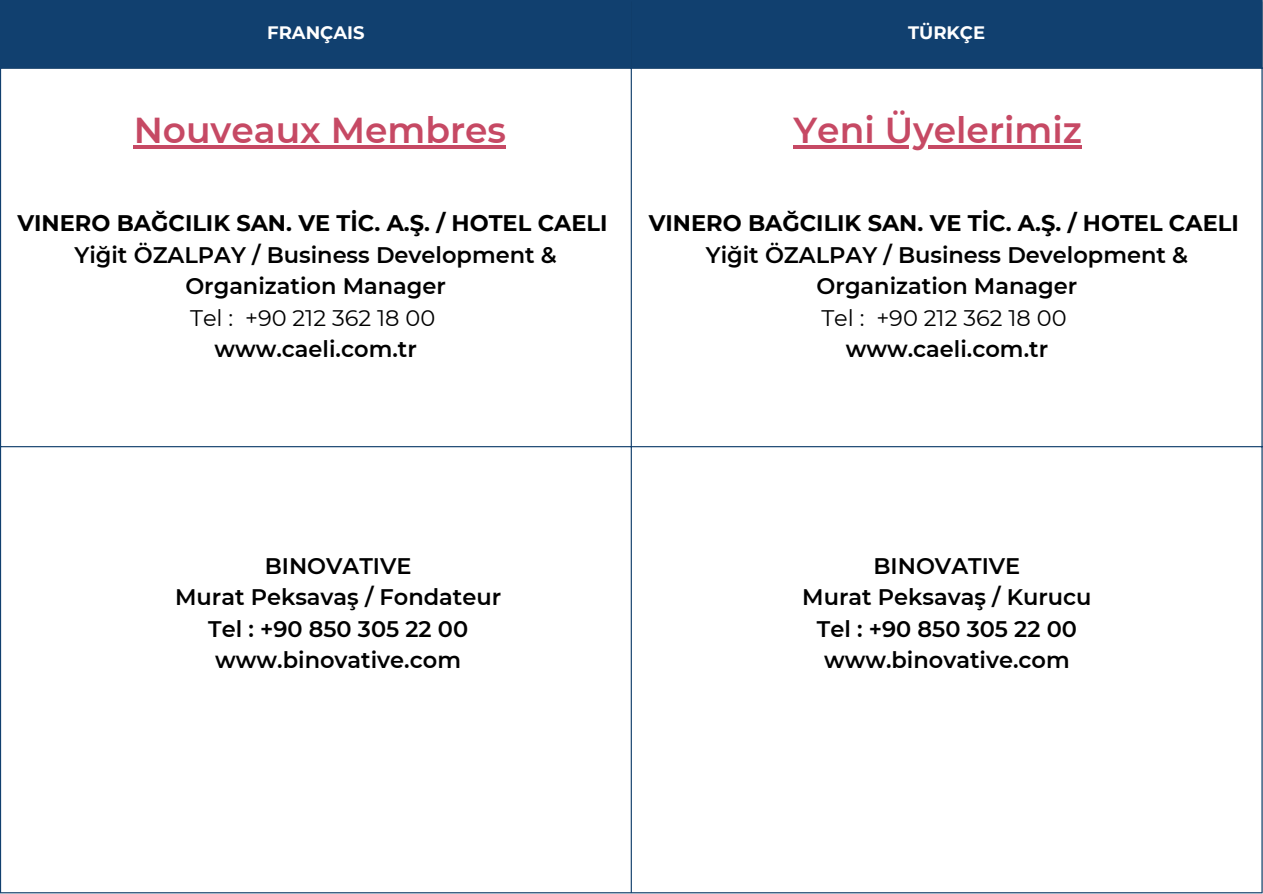
<style>
.page{position:relative;width:1263px;height:894px;background:#fff}
.page>*{position:absolute;margin:0;border:0;box-sizing:border-box;transform-origin:0 0}
.t1{font:600 36px "Montserrat";color:#c64964}
.t2{font:600 22.5px/31.5px "Montserrat";color:#000;text-align:center}
.t3{font:700 22.5px "Montserrat";color:#000}
.t4{font:22.5px "Montserrat";color:#000}
.t5{font:700 18px "Montserrat";color:#fff}
</style>
<div class="page">
<div style="left:1px;top:1px;width:1260px;height:66px;background:#11406f"></div>
<hr style="left:0;top:1px;width:1px;height:891px;background:#11406f">
<hr style="left:631px;top:1px;width:1px;height:891px;background:#11406f">
<hr style="left:1261px;top:1px;width:1px;height:891px;background:#11406f">
<hr style="left:0;top:0;width:1262px;height:1px;background:#11406f">
<hr style="left:0;top:67px;width:1262px;height:2px;background:#11406f">
<hr style="left:0;top:446px;width:1262px;height:1px;background:#11406f">
<hr style="left:0;top:892px;width:1262px;height:1px;background:#11406f">
<hr style="left:134px;top:145px;width:372px;height:3px;background:#c64964">
<hr style="left:793px;top:145px;width:289px;height:3px;background:#c64964">
<p class="t5" style="left:267px;top:22px;width:99px">FRANÇAIS</p>
<p class="t5" style="left:908px;top:22px;width:79px">TÜRKÇE</p>
<p class="t1" style="left:134px;top:108px;width:374px">Nouveaux Membres</p>
<p class="t1" style="left:793px;top:108px;width:290px">Yeni Üyelerimiz</p>
<p class="t3" style="left:17px;top:209px;width:591px">VINERO BAĞCILIK SAN. VE TİC. A.Ş. / HOTEL CAELI</p>
<p class="t2" style="left:75px;top:239px;width:484px">Yiğit ÖZALPAY / Business Development &amp;<br>Organization Manager</p>
<p class="t4" style="left:190px;top:304px;width:247px">Tel : +90 212 362 18 00</p>
<p class="t2" style="left:214px;top:333px;width:204px">www.caeli.com.tr</p>
<p class="t3" style="left:649px;top:209px;width:591px">VINERO BAĞCILIK SAN. VE TİC. A.Ş. / HOTEL CAELI</p>
<p class="t2" style="left:706px;top:239px;width:484px">Yiğit ÖZALPAY / Business Development &amp;<br>Organization Manager</p>
<p class="t4" style="left:821px;top:304px;width:247px">Tel : +90 212 362 18 00</p>
<p class="t2" style="left:846px;top:333px;width:204px">www.caeli.com.tr</p>
<p class="t2" style="left:265px;top:549px;width:148px">BINOVATIVE</p>
<p class="t2" style="left:175px;top:581px;width:328px">Murat Peksavaş / Fondateur</p>
<p class="t2" style="left:208px;top:612px;width:262px">Tel : +90 850 305 22 00</p>
<p class="t2" style="left:215px;top:644px;width:247px">www.binovative.com</p>
<p class="t2" style="left:873px;top:549px;width:148px">BINOVATIVE</p>
<p class="t2" style="left:802px;top:581px;width:291px">Murat Peksavaş / Kurucu</p>
<p class="t2" style="left:817px;top:612px;width:262px">Tel : +90 850 305 22 00</p>
<p class="t2" style="left:824px;top:644px;width:247px">www.binovative.com</p>
</div>
